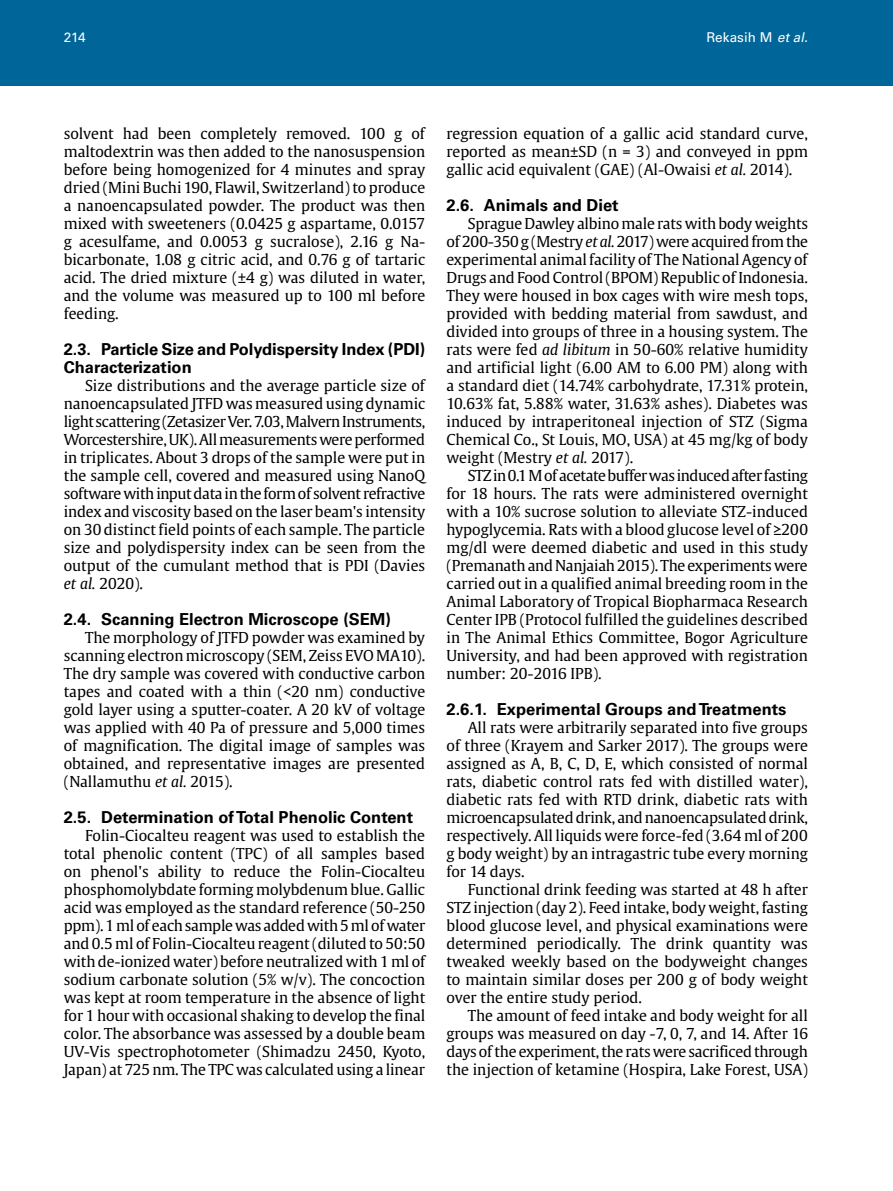
<style>
.page{position:relative;width:893px;height:1191px;background:#fff}
.page>*{position:absolute;margin:0;border:0;box-sizing:border-box;transform-origin:0 0}
.t1{font:700 16.5px/18px "Univers LT Std";color:#000}
.t2{font:15px/18px "Gulliver";color:#000;text-align:justify}
.t3{font:13.5px "Univers LT Std";color:#fff}
.s1{font-style:italic}
</style>
<div class="page">
<div style="left:0;top:0;width:893px;height:85px;background:#069"></div>
<p class="t3" style="left:64px;top:30px;width:24px">214</p>
<p class="t3" style="left:706px;top:30px;width:106px">Rekasih M <span class="s1">etal.</span></p>
<p class="t2" style="left:64px;top:124px;width:363px">solvent had been completely removed. 100 g of maltodextrin was then added to the nanosuspension before being homogenized for 4 minutes and spray dried (Mini Buchi 190, Flawil, Switzerland) to produce a nanoencapsulated powder. The product was then mixed with sweeteners (0.0425 g aspartame, 0.0157 g acesulfame, and 0.0053 g sucralose), 2.16 g Na&shy;bicarbonate, 1.08 g citric acid, and 0.76 g of tartaric acid. The dried mixture (±4 g) was diluted in water, and the volume was measured up to 100 ml before feeding.</p>
<p class="t1" style="left:64px;top:340px;width:363px">2.3. Particle Size and Polydispersity Index (PDI)<br>Characterization</p>
<p class="t2" style="left:64px;top:376px;width:363px;text-indent:21px">Size distributions and the average particle size of nanoencapsulated JTFD was measured using dynamic light scattering (Zetasizer Ver. 7.03, Malvern Instruments, Worcestershire, UK). All measurements were performed in triplicates. About 3 drops of the sample were put in the sample cell, covered and measured using NanoQ software with input data in the form of solvent refractive index and viscosity based on the laser beam's intensity on 30 distinct field points of each sample. The particle size and polydispersity index can be seen from the output of the cumulant method that is PDI (Davies <span class="s1">et al.</span> 2020).</p>
<p class="t1" style="left:64px;top:610px;width:329px">2.4. Scanning Electron Microscope (SEM)</p>
<p class="t2" style="left:64px;top:628px;width:363px;text-indent:21px">The morphology of JTFD powder was examined by scanning electron microscopy (SEM, Zeiss EVO MA10).<br>The dry sample was covered with conductive carbon tapes and coated with a thin (&lt;20 nm) conductive gold layer using a sputter-coater. A 20 kV of voltage was applied with 40 Pa of pressure and 5,000 times of magnification. The digital image of samples was obtained, and representative images are presented (Nallamuthu <span class="s1">et al.</span> 2015).</p>
<p class="t1" style="left:64px;top:808px;width:351px">2.5. Determination of Total Phenolic Content</p>
<p class="t2" style="left:64px;top:826px;width:363px;text-indent:21px">Folin-Ciocalteu reagent was used to establish the total phenolic content (TPC) of all samples based on phenol's ability to reduce the Folin-Ciocalteu phosphomolybdate forming molybdenum blue. Gallic acid was employed as the standard reference (50-250 ppm). 1 ml of each sample was added with 5 ml of water and 0.5 ml of Folin-Ciocalteu reagent (diluted to 50:50 with de-ionized water) before neutralized with 1 ml of sodium carbonate solution (5% w/v). The concoction was kept at room temperature in the absence of light for 1 hour with occasional shaking to develop the final color. The absorbance was assessed by a double beam UV-Vis spectrophotometer (Shimadzu 2450, Kyoto, Japan) at 725 nm. The TPC was calculated using a linear</p>
<p class="t2" style="left:446px;top:124px;width:363px">regression equation of a gallic acid standard curve, reported as mean±SD (n = 3) and conveyed in ppm gallic acid equivalent (GAE) (Al-Owaisi <span class="s1">et al.</span> 2014).</p>
<p class="t1" style="left:446px;top:196px;width:174px">2.6. Animals and Diet</p>
<p class="t2" style="left:446px;top:214px;width:363px;text-indent:21px">Sprague Dawley albino male rats with body weights of 200-350 g (Mestry <span class="s1">et al.</span> 2017) were acquired from the experimental animal facility of The National Agency of Drugs and Food Control (BPOM) Republic of Indonesia.<br>They were housed in box cages with wire mesh tops, provided with bedding material from sawdust, and divided into groups of three in a housing system. The rats were fed <span class="s1">ad libitum</span> in 50-60% relative humidity and artificial light (6.00 AM to 6.00 PM) along with a standard diet (14.74% carbohydrate, 17.31% protein, 10.63% fat, 5.88% water, 31.63% ashes). Diabetes was induced by intraperitoneal injection of STZ (Sigma Chemical Co., St Louis, MO, USA) at 45 mg/kg of body weight (Mestry <span class="s1">et al.</span> 2017).</p>
<p class="t2" style="left:446px;top:466px;width:363px;text-indent:21px">STZ in 0.1 M of acetate buffer was induced after fasting for 18 hours. The rats were administered overnight with a 10% sucrose solution to alleviate STZ-induced hypoglycemia. Rats with a blood glucose level of ≥200 mg/dl were deemed diabetic and used in this study (Premanath and Nanjaiah 2015). The experiments were carried out in a qualified animal breeding room in the Animal Laboratory of Tropical Biopharmaca Research Center IPB (Protocol fulfilled the guidelines described in The Animal Ethics Committee, Bogor Agriculture University, and had been approved with registration number: 20-2016 IPB).</p>
<p class="t1" style="left:446px;top:700px;width:341px">2.6.1. Experimental Groups and Treatments</p>
<p class="t2" style="left:446px;top:718px;width:363px;text-indent:21px">All rats were arbitrarily separated into five groups of three (Krayem and Sarker 2017). The groups were assigned as A, B, C, D, E, which consisted of normal rats, diabetic control rats fed with distilled water), diabetic rats fed with RTD drink, diabetic rats with microencapsulated drink, and nanoencapsulated drink, respectively. All liquids were force-fed (3.64 ml of 200 g body weight) by an intragastric tube every morning for 14 days.</p>
<p class="t2" style="left:446px;top:880px;width:363px;text-indent:21px">Functional drink feeding was started at 48 h after STZ injection (day 2). Feed intake, body weight, fasting blood glucose level, and physical examinations were determined periodically. The drink quantity was tweaked weekly based on the bodyweight changes to maintain similar doses per 200 g of body weight over the entire study period.</p>
<p class="t2" style="left:446px;top:1006px;width:363px;text-indent:21px">The amount of feed intake and body weight for all groups was measured on day -7, 0, 7, and 14. After 16 days of the experiment, the rats were sacrificed through the injection of ketamine (Hospira, Lake Forest, USA)</p>
</div>
